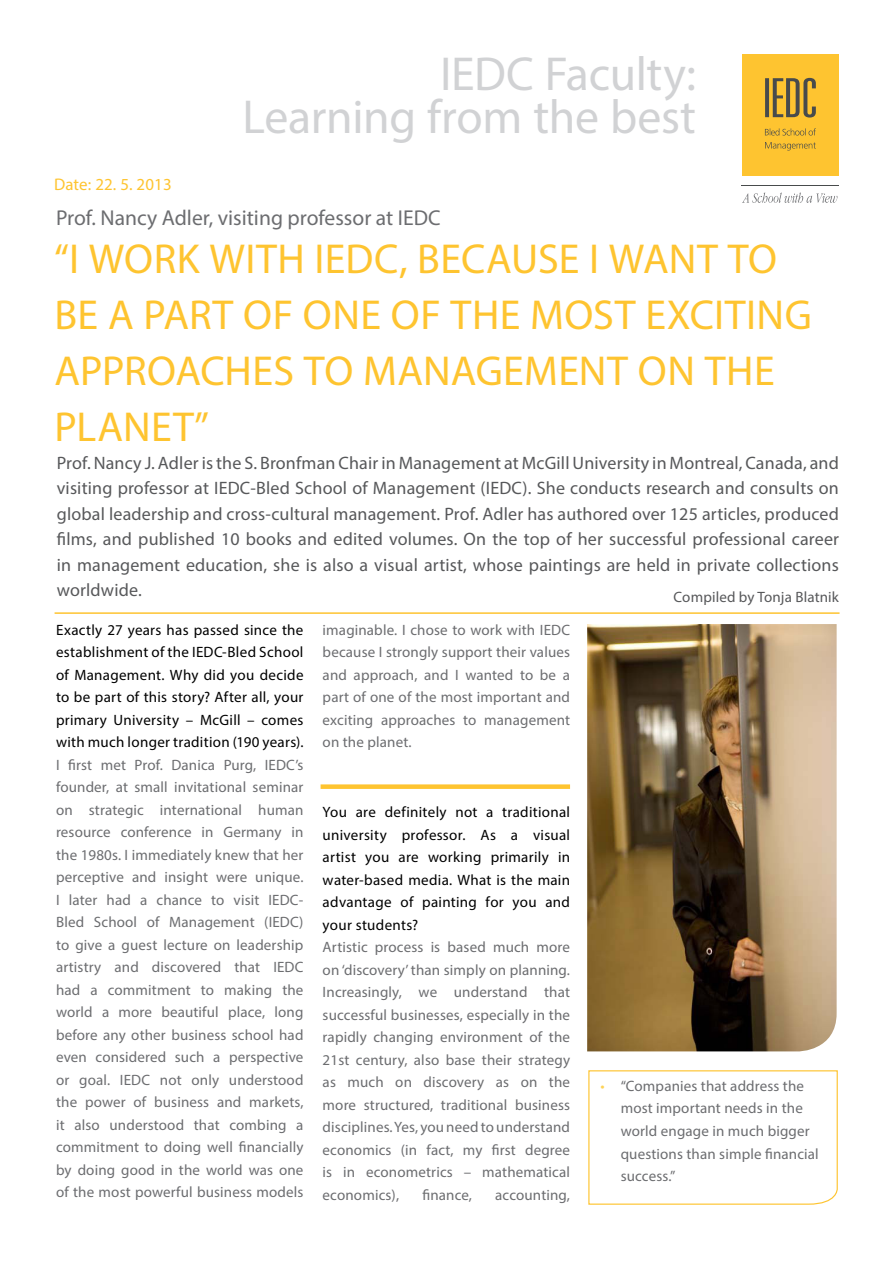
<style>
.page{position:relative;width:893px;height:1263px;background:#fff}
.page>*{position:absolute;margin:0;border:0;box-sizing:border-box;transform-origin:0 0}
.t1{font:47.85px/43.3px "Myriad Pro";letter-spacing:-.01em;color:#d1d2d4;text-align:right}
.t2{font:42px/55.8px "Myriad Pro";letter-spacing:.01em;color:#fec430}
.t3{font:21.6px "Myriad Pro";color:#6c6d70}
.t4{font:18px/25.5px "Myriad Pro";letter-spacing:.01em;color:#57585a;text-align:justify}
.t5{font:16.8px "Myriad Pro";letter-spacing:.01em;color:#fec430}
.t6{font:15px/22.5px "Myriad Pro";letter-spacing:.01em;color:#6c6d70;text-align:justify}
.t7{font:15px/22.5px "Myriad Pro";letter-spacing:.02em;color:#000;text-align:justify}
.t8{font:15px "Myriad Pro";letter-spacing:.01em;color:#57585a}
.s1{color:#fed356}
</style>
<div class="page">
<div style="left:742px;top:54px;width:97px;height:121px;background:#fec430"></div>
<svg style="left:765px;top:128px;width:51px;height:22px"></svg>
<svg style="left:765px;top:78px;width:51px;height:40px"></svg>
<hr style="left:742px;top:185px;width:97px;height:1px;background:#484b4c">
<svg style="left:742px;top:192px;width:95px;height:11px"></svg>
<img style="left:587px;top:624px;width:250px;height:427px">
<hr style="left:55px;top:612px;width:784px;height:2px;background:#fec430">
<div style="left:321px;top:784px;width:249px;height:5px;background:#fec430"></div>
<svg style="left:588px;top:1070px;width:250px;height:135px"></svg>
<p class="t5" style="left:54px;top:174px;width:119px">Date: 22. 5. 2013</p>
<p class="t1" style="left:242px;top:51px;width:455px">IEDC Faculty:<br>Learning from the best</p>
<p class="t3" style="left:56px;top:204px;width:386px">Prof. Nancy Adler, visiting professor at IEDC</p>
<p class="t2" style="left:54px;top:231px;width:759px">“I WORK WITH IEDC, BECAUSE I WANT TO<br>BE A PART OF ONE OF THE MOST EXCITING<br>APPROACHES TO MANAGEMENT ON THE<br>PLANET”</p>
<p class="t4" style="left:57px;top:450px;width:784px">Prof. Nancy J. Adler is the S. Bronfman Chair in Management at McGill University in Montreal, Canada, and visiting professor at IEDC-Bled School of Management (IEDC). She conducts research and consults on global leadership and cross-cultural management. Prof. Adler has authored over 125 articles, produced films, and published 10 books and edited volumes. On the top of her successful professional career in management education, she is also a visual artist, whose paintings are held in private collections worldwide.</p>
<p class="t7" style="left:56px;top:618px;width:249px">Exactly 27 years has passed since the establishment of the IEDC-Bled School of Management. Why did you decide to be part of this story? After all, your primary University – McGill – comes with much longer tradition (190 years).</p>
<p class="t6" style="left:56px;top:753px;width:249px">I first met Prof. Danica Purg, IEDC’s founder, at small invitational seminar on strategic international human resource conference in Germany in the 1980s. I immediately knew that her perceptive and insight were unique.<br>I later had a chance to visit IEDC-Bled School of Management (IEDC) to give a guest lecture on leadership artistry and discovered that IEDC had a commitment to making the world a more beautiful place, long before any other business school had even considered such a perspective or goal. IEDC not only understood the power of business and markets, it also understood that combing a commitment to doing well financially by doing good in the world was one of the most powerful business models</p>
<p class="t8" style="left:674px;top:588px;width:167px">Compiled by Tonja Blatnik</p>
<p class="t6" style="left:323px;top:618px;width:249px">imaginable. I chose to work with IEDC because I strongly support their values and approach, and I wanted to be a part of one of the most important and exciting approaches to management on the planet.</p>
<p class="t7" style="left:323px;top:800px;width:249px">You are definitely not a traditional university professor. As a visual artist you are working primarily in water-based media. What is the main advantage of painting for you and your students?</p>
<p class="t6" style="left:323px;top:935px;width:249px">Artistic process is based much more on ‘discovery’ than simply on planning.<br>Increasingly, we understand that successful businesses, especially in the rapidly changing environment of the 21st century, also base their strategy as much on discovery as on the more structured, traditional business disciplines. Yes, you need to understand economics (in fact, my first degree is in econometrics – mathematical economics),</p>
<p class="t6" style="left:621px;top:1074px;width:200px;text-align:left;text-indent:-20px"><span class="s1">•</span> “Companies that address the most important needs in the world engage in much bigger questions than simple financial success.”</p>
<p class="t6" style="left:422px;top:1183px;width:51px">finance,</p>
<p class="t6" style="left:495px;top:1183px;width:76px">accounting,</p>
</div>
